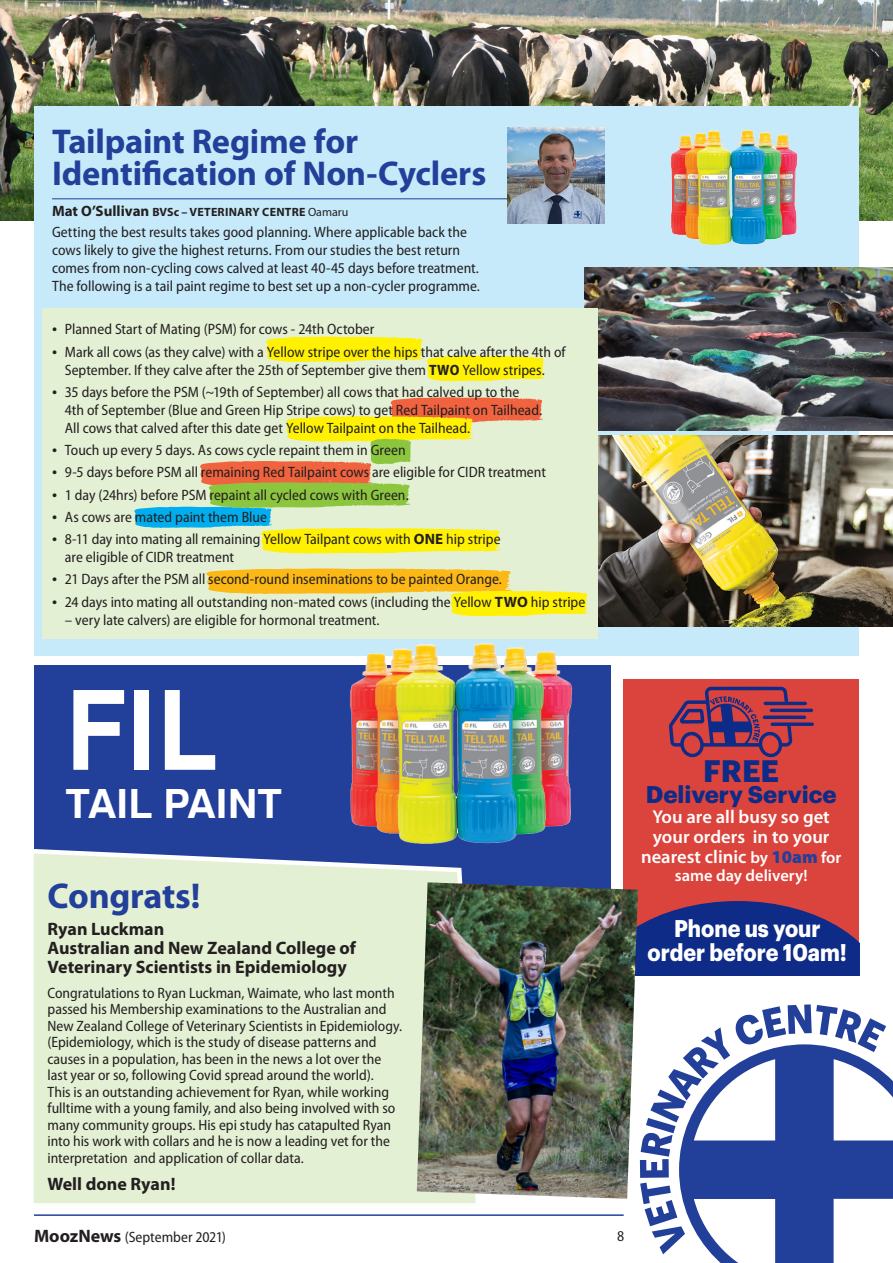
<style>
.page{position:relative;width:893px;height:1263px;background:#fff}
.page>*{position:absolute;margin:0;border:0;box-sizing:border-box;transform-origin:0 0}
.t1{font:700 110.85px "Swiss 721 BT";color:#fff;scale:.91 1}
.t2{font:700 40.35px "Swiss 721 BT";color:#fff}
.t3{font:700 36px "Myriad Pro";letter-spacing:-.01em;color:#223f99}
.t4{font:700 34.5px/31.5px "Myriad Pro";letter-spacing:-.005em;color:#223f99}
.Default{font:700 30.45px "Graphik";color:#0d2b87}
.Default-2{font:700 23.7px/23.7px "Graphik";color:#fff;text-align:center;scale:.9 1}
.Default-3{font:700 23.7px "Graphik";color:#0d2b87}
.Default-4{font:600 18.6px/20.2px "Myriad Pro";color:#fff;text-align:center}
.t5{font:700 18px/18.8px "Myriad Pro";color:#231f20}
.Default-5{font:600 16.5px "Myriad Pro";color:#fff}
.t6{font:semi-condensed 15px/16.5px "Myriad Pro";color:#231f20}
.text{font:700 12px "Myriad Pro";letter-spacing:.02em;color:#231f20}
.s1{font-size:15px}
.s2{font-weight:400}
.s3{font-stretch:normal;font-size:18px}
.s4{font-weight:700}
.s5{font-weight:700;font-stretch:normal}
.s6{font-weight:700;font-stretch:normal;font-size:18px}
.s7{font-size:16.5px}
.s8{font-weight:900;font-size:18px;color:#223f99}
</style>
<div class="page">
<img style="left:0;top:0;width:893px;height:221px">
<div style="left:34px;top:106px;width:825px;height:550px;background:#c6eafa"></div>
<div style="left:34px;top:665px;width:576px;height:236px;background:#223f99"></div>
<img style="left:584px;top:268px;width:309px;height:163px">
<hr style="left:52px;top:198px;width:492px;height:1px;background:#223f99">
<img style="left:508px;top:128px;width:96px;height:96px">
<img style="left:670px;top:130px;width:128px;height:115px">
<img style="left:598px;top:436px;width:295px;height:190px">
<div style="left:43px;top:308px;width:555px;height:331px;background:#e4f0d4"></div>
<img style="left:350px;top:643px;width:222px;height:201px">
<svg style="left:266px;top:337px;width:278px;height:45px"></svg>
<svg style="left:206px;top:568px;width:382px;height:49px"></svg>
<svg style="left:134px;top:397px;width:409px;height:157px"></svg>
<div style="left:624px;top:679px;width:235px;height:297px;background:#db443c"></div>
<svg style="left:638px;top:901px;width:221px;height:75px;background:#292e7c"></svg>
<svg style="left:669px;top:687px;width:145px;height:71px"></svg>
<div style="left:33px;top:849px;width:443px;height:354px;background:#e4f0d4"></div>
<img style="left:417px;top:882px;width:221px;height:317px">
<svg style="left:640px;top:1004px;width:246px;height:250px"></svg>
<svg style="left:679px;top:1044px;width:214px;height:219px;fill:#223f99"></svg>
<hr style="left:34px;top:1214px;width:590px;height:2px;background:#223f99">
<p class="t4" style="left:52px;top:125px;width:436px">Tailpaint Regime for<br>Identification of Non-Cyclers</p>
<p class="text" style="left:52px;top:204px;width:298px"><span class="s1">Mat O’Sullivan</span> BVSc – VETERINARY CENTRE <span class="s2">Oamaru</span></p>
<p class="t6" style="left:52px;top:223px;width:429px;line-height:18px">Getting the best results takes good planning. Where applicable back the cows likely to give the highest returns. From our studies the best return comes from non-cycling cows calved at least 40-45 days before treatment.<br>The following is a tail paint regime to best set up a non-cycler programme.</p>
<p class="t6" style="left:52px;top:321px;width:324px"><span class="s3">•</span> Planned Start of Mating (PSM) for cows - 24th October</p>
<p class="t6" style="left:52px;top:343px;width:515px;line-height:18px;text-align:center"><span class="s3">•</span> Mark all cows (as they calve) with a Yellow stripe over the hips that calve after the 4th of<br>September. If they calve after the 25th of September give them <span class="s4">TWO</span> Yellow stripes.</p>
<p class="t6" style="left:65px;top:383px;width:479px;line-height:18px;text-indent:-13px"><span class="s3">•</span> 35 days before the PSM (~19th of September) all cows that had calved up to the<br>4th of September (Blue and Green Hip Stripe cows) to get Red Tailpaint on Tailhead.<br>All cows that calved after this date get Yellow Tailpaint on the Tailhead.</p>
<p class="t6" style="left:52px;top:442px;width:355px"><span class="s3">•</span> Touch up every 5 days. As cows cycle repaint them in Green</p>
<p class="t6" style="left:52px;top:464px;width:495px"><span class="s3">•</span> 9-5 days before PSM all remaining Red Tailpaint cows are eligible for CIDR treatment</p>
<p class="t6" style="left:52px;top:487px;width:358px"><span class="s3">•</span> 1 day (24hrs) before PSM repaint all cycled cows with Green.</p>
<p class="t6" style="left:52px;top:509px;width:216px"><span class="s3">•</span> As cows are mated paint them Blue</p>
<p class="t6" style="left:65px;top:530px;width:437px;line-height:18px;text-indent:-13px"><span class="s3">•</span> 8-11 day into mating all remaining Yellow Tailpant cows with <span class="s5">ONE</span> hip stripe are eligible of CIDR treatment</p>
<p class="t6" style="left:52px;top:571px;width:451px"><span class="s3">•</span> 21 Days after the PSM all second-round inseminations to be painted Orange.</p>
<p class="t6" style="left:52px;top:594px;width:535px"><span class="s3">•</span> 24 days into mating all outstanding non-mated cows (including the Yellow <span class="s5">TWO</span> hip stripe</p>
<p class="t6" style="left:65px;top:612px;width:316px">– very late calvers) are eligible for hormonal treatment.</p>
<p class="t1" style="left:66px;top:653px;width:166px">FIL</p>
<p class="t2" style="left:66px;top:776px;width:217px">TAIL PAINT</p>
<p class="t3" style="left:47px;top:872px;width:154px">Congrats!</p>
<p class="t5" style="left:47px;top:919px;width:310px">Ryan Luckman<br>Australian and New Zealand College of<br>Veterinary Scientists in Epidemiology</p>
<p class="t6" style="left:47px;top:985px;width:356px">Congratulations to Ryan Luckman, Waimate, who last month passed his Membership examinations to the Australian and New Zealand College of Veterinary Scientists in Epidemiology. (Epidemiology, which is the study of disease patterns and causes in a population, has been in the news a lot over the last year or so, following Covid spread around the world).<br>This is an outstanding achievement for Ryan, while working fulltime with a young family, and also being involved with so many community groups. His epi study has catapulted Ryan into his work with collars and he is now a leading vet for the interpretation and application of collar data.</p>
<p class="t5" style="left:47px;top:1174px;width:129px">Well done Ryan!</p>
<p class="t6" style="left:34px;top:1229px;width:194px"><span class="s6">MoozNews</span> (September 2021)</p>
<p class="t6" style="left:617px;top:1228px;width:9px">8</p>
<p class="Default" style="left:703px;top:748px;width:78px">FREE</p>
<p class="Default-3" style="left:646px;top:776px;width:192px">Delivery Service</p>
<p class="Default-4" style="left:641px;top:806px;width:202px">You are all busy so get your orders in to your nearest clinic <span class="s7">by</span> <span class="s8">10am</span> <span class="s7">for</span></p>
<p class="Default-5" style="left:675px;top:865px;width:134px">same day delivery!</p>
<p class="Default-2" style="left:648px;top:915px;width:223px">Phone us your order before 10am!</p>
</div>
